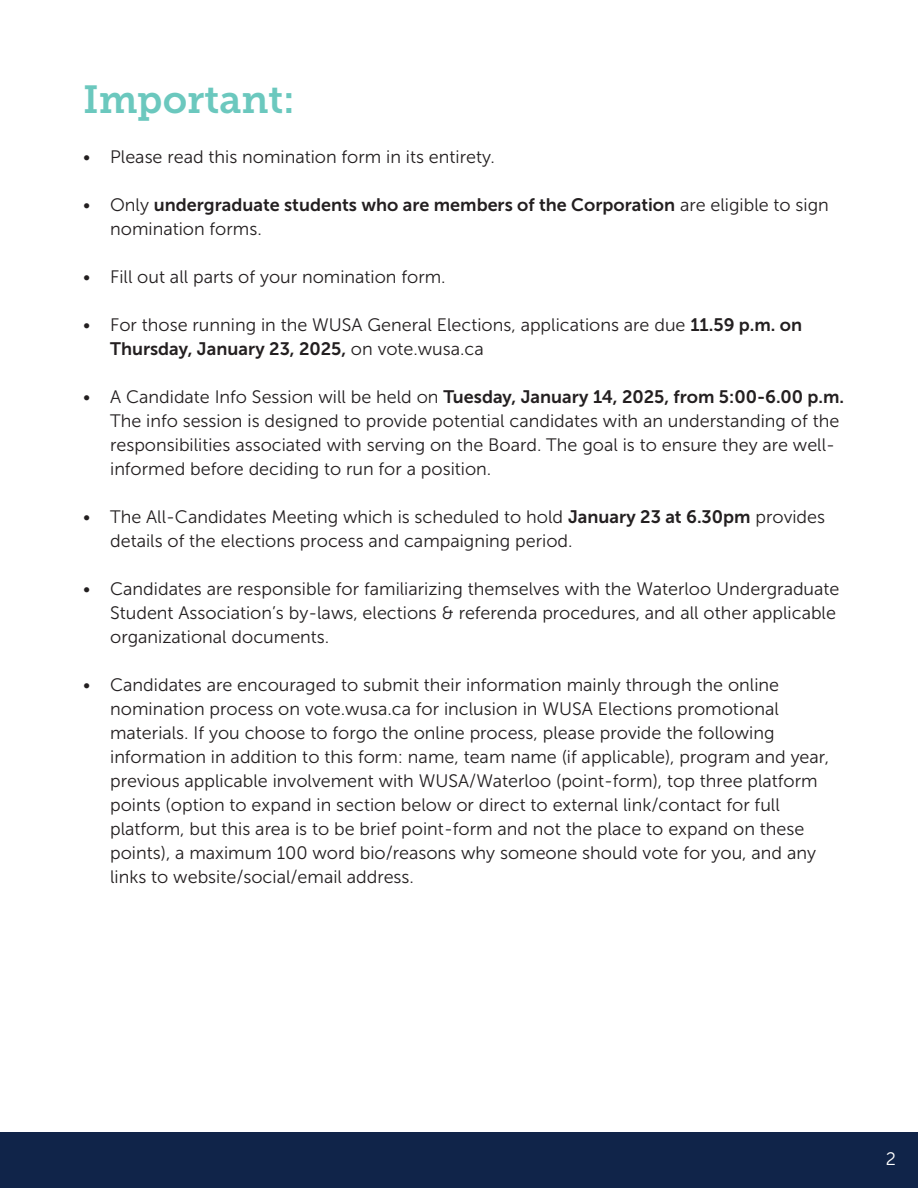
<style>
.page{position:relative;width:918px;height:1188px;background:#fff}
.page>*{position:absolute;margin:0;border:0;box-sizing:border-box;transform-origin:0 0}
.subtitle{font:39px "Museo Slab 700";color:#6bc8be}
.t1{font:18px/24px "Museo Sans 300";color:#231f20}
.t2{font:18px/24px "Museo Sans 700";color:#231f20}
.t3{font:18px "Museo Sans 300";color:#fff}
.s1{font-family:"Museo Sans 300"}
.s2{font-family:"Museo Sans 700"}
</style>
<div class="page">
<div style="left:0;top:1132px;width:918px;height:56px;background:#102449"></div>
<p class="subtitle" style="left:83px;top:78px;width:213px">Important:</p>
<p class="t1" style="left:83px;top:144px;width:413px">• Please read this nomination form in its entirety.</p>
<p class="t2" style="left:110px;top:192px;width:720px;text-indent:-27px"><span class="s1">• Only</span> undergraduate students who are members of the Corporation <span class="s1">are eligible to sign nomination forms.</span></p>
<p class="t1" style="left:83px;top:264px;width:364px">• Fill out all parts of your nomination form.</p>
<p class="t1" style="left:110px;top:312px;width:694px;text-indent:-27px">• For those running in the WUSA General Elections, applications are due <span class="s2">11.59 p.m. on<br>Thursday, January 23, 2025,</span> on vote.wusa.ca</p>
<p class="t1" style="left:110px;top:384px;width:736px;text-indent:-27px">• A Candidate Info Session will be held on <span class="s2">Tuesday, January 14, 2025, from 5:00-6.00 p.m.<br></span>The info session is designed to provide potential candidates with an understanding of the responsibilities associated with serving on the Board. The goal is to ensure they are well&shy;informed before deciding to run for a position.</p>
<p class="t1" style="left:110px;top:504px;width:716px;text-indent:-27px">• The All-Candidates Meeting which is scheduled to hold <span class="s2">January 23 at 6.30pm</span> provides details of the elections process and campaigning period.</p>
<p class="t1" style="left:110px;top:576px;width:731px;text-indent:-27px">• Candidates are responsible for familiarizing themselves with the Waterloo Undergraduate<br>Student Association’s by-laws, elections &amp; referenda procedures, and all other applicable organizational documents.</p>
<p class="t1" style="left:110px;top:672px;width:720px;text-indent:-27px">• Candidates are encouraged to submit their information mainly through the online nomination process on vote.wusa.ca for inclusion in WUSA Elections promotional materials. If you choose to forgo the online process, please provide the following information in addition to this form: name, team name (if applicable), program and year, previous applicable involvement with WUSA/Waterloo (point-form), top three platform points (option to expand in section below or direct to external link/contact for full platform, but this area is to be brief point-form and not the place to expand on these points), a maximum 100 word bio/reasons why someone should vote for you, and any links to website/social/email address.</p>
<p class="t3" style="left:886px;top:1149px;width:12px">2</p>
</div>
